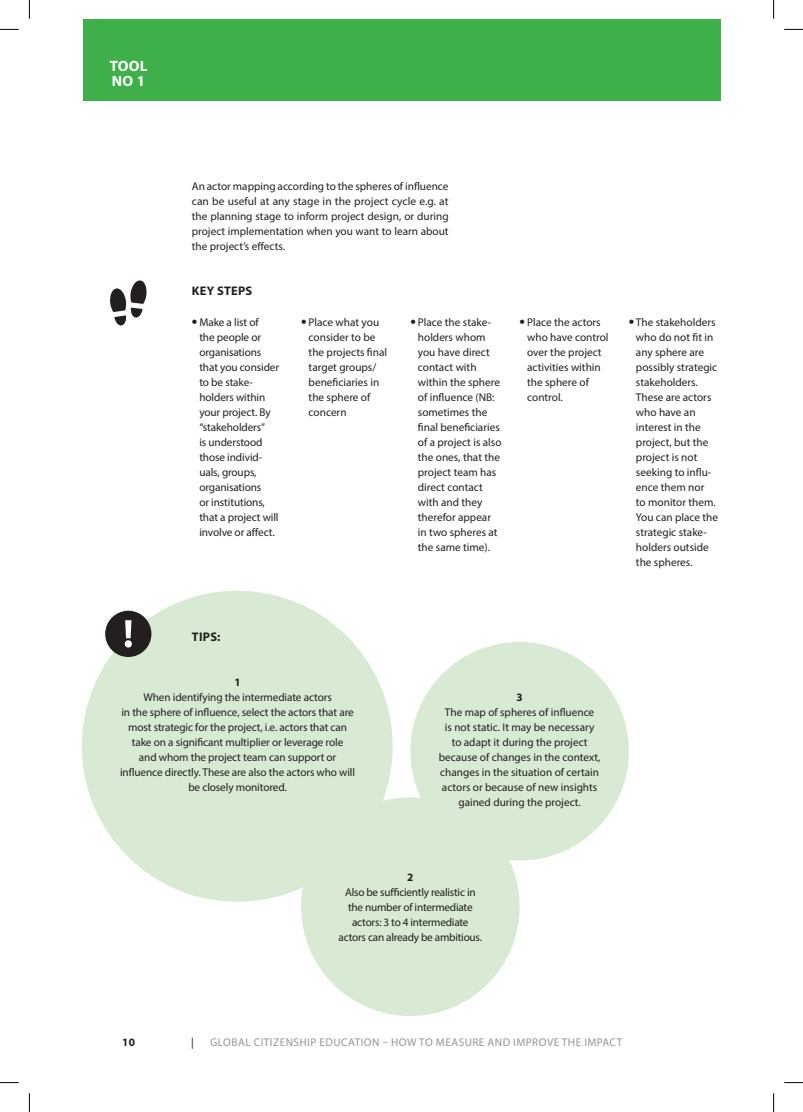
<style>
.page{position:relative;width:803px;height:1112px;background:#fff}
.page>*{position:absolute;margin:0;border:0;box-sizing:border-box;transform-origin:0 0}
.t1{font:700 15px/15px "Myriad Pro";letter-spacing:.02em;color:#fff}
.t2{font:700 12.5px "Myriad Pro";letter-spacing:.02em;color:#231f20}
.t3{font:11.25px/15px "Myriad Pro";color:#231f20}
.t4{font:11.25px/15px "Myriad Pro";letter-spacing:-.02em;color:#231f20;text-align:center}
.t5{font:11.25px "Myriad Pro";letter-spacing:.04em;color:#939598}
.t6{font:700 11.25px "Myriad Pro";color:#231f20}
.s1{font-weight:700;font-size:16.25px}
</style>
<div class="page">
<svg style="left:110px;top:280px;width:37px;height:45px"></svg>
<div style="left:82px;top:590px;width:311px;height:311px;background:#d8ead3;border-radius:50%"></div>
<div style="left:301px;top:797px;width:219px;height:218px;background:#d8ead3;border-radius:50%"></div>
<div style="left:410px;top:641px;width:219px;height:219px;background:#d8ead3;border-radius:50%"></div>
<div style="left:105px;top:610px;width:46px;height:46px;background:#231f20;border-radius:50%"></div>
<svg style="left:125px;top:620px;width:7px;height:27px"></svg>
<div style="left:83px;top:19px;width:637px;height:81px;background:#3eaf49"></div>
<svg style="left:0;top:29px;width:19px;height:1px"></svg>
<svg style="left:784px;top:29px;width:19px;height:1px"></svg>
<svg style="left:0;top:1082px;width:19px;height:1px"></svg>
<svg style="left:784px;top:1082px;width:19px;height:1px"></svg>
<svg style="left:29px;top:0;width:1px;height:19px"></svg>
<svg style="left:29px;top:1093px;width:1px;height:18px"></svg>
<svg style="left:773px;top:0;width:1px;height:19px"></svg>
<svg style="left:773px;top:1093px;width:1px;height:18px"></svg>
<h1 class="t1" style="left:110px;top:58px;width:39px">TOOL<br>NO 1</h1>
<p class="t3" style="left:192px;top:179px;width:258px;text-align:justify">An actor mapping according to the spheres of influence can be useful at any stage in the project cycle e.g. at the planning stage to inform project design, or during project implementation when you want to learn about the project’s effects.</p>
<p class="t2" style="left:192px;top:283px;width:62px">KEY STEPS</p>
<p class="t3" style="left:199px;top:314px;width:81px;text-indent:-8px"><span class="s1">•</span> Make a list of<br>the people or organisations that you consider to be stake&shy;holders within your project. By “stakeholders”<br>is understood those individ&shy;uals, groups, organisations<br>or institutions, that a project will involve or affect.</p>
<p class="t3" style="left:309px;top:314px;width:80px;text-indent:-8px"><span class="s1">•</span> Place what you consider to be the projects final target groups/ beneficiaries in the sphere of concern</p>
<p class="t3" style="left:418px;top:314px;width:85px;text-indent:-8px"><span class="s1">•</span> Place the stake&shy;holders whom you have direct contact with within the sphere of influence (NB: sometimes the final beneficiaries of a project is also the ones, that the project team has direct contact with and they therefor appear in two spheres at the same time).</p>
<p class="t3" style="left:527px;top:314px;width:83px;text-indent:-8px"><span class="s1">•</span> Place the actors who have control over the project activities within the sphere of control.</p>
<p class="t3" style="left:636px;top:314px;width:84px;text-indent:-7px"><span class="s1">•</span> The stakeholders who do not fit in any sphere are possibly strategic stakeholders.<br>These are actors who have an interest in the project, but the project is not seeking to influ&shy;ence them nor<br>to monitor them.<br>You can place the strategic stake&shy;holders outside the spheres.</p>
<p class="t2" style="left:192px;top:628px;width:30px">TIPS:</p>
<p class="t6" style="left:234px;top:674px;width:8px">1</p>
<p class="t3" style="left:120px;top:689px;width:237px;text-align:center">When identifying the intermediate actors<br>in the sphere of influence, select the actors that are most strategic for the project, i.e. actors that can take on a significant multiplier or leverage role<br>and whom the project team can support or influence directly. These are also the actors who will be closely monitored.</p>
<p class="t6" style="left:516px;top:689px;width:8px">3</p>
<p class="t3" style="left:439px;top:704px;width:163px;text-align:center">The map of spheres of influence<br>is not static. It may be necessary to adapt it during the project because of changes in the context, changes in the situation of certain actors or because of new insights gained during the project.</p>
<p class="t6" style="left:407px;top:869px;width:8px">2</p>
<p class="t4" style="left:339px;top:884px;width:144px">Also be sufficiently realistic in the number of intermediate actors: 3 to 4 intermediate actors can already be ambitious.</p>
<p class="t6" style="left:122px;top:1034px;width:14px">10</p>
<p class="t3" style="left:191px;top:1034px;width:4px">|</p>
<p class="t5" style="left:210px;top:1035px;width:414px">GLOBAL CITIZENSHIP EDUCATION – HOW TO MEASURE AND IMPROVE THE IMPACT</p>
</div>
